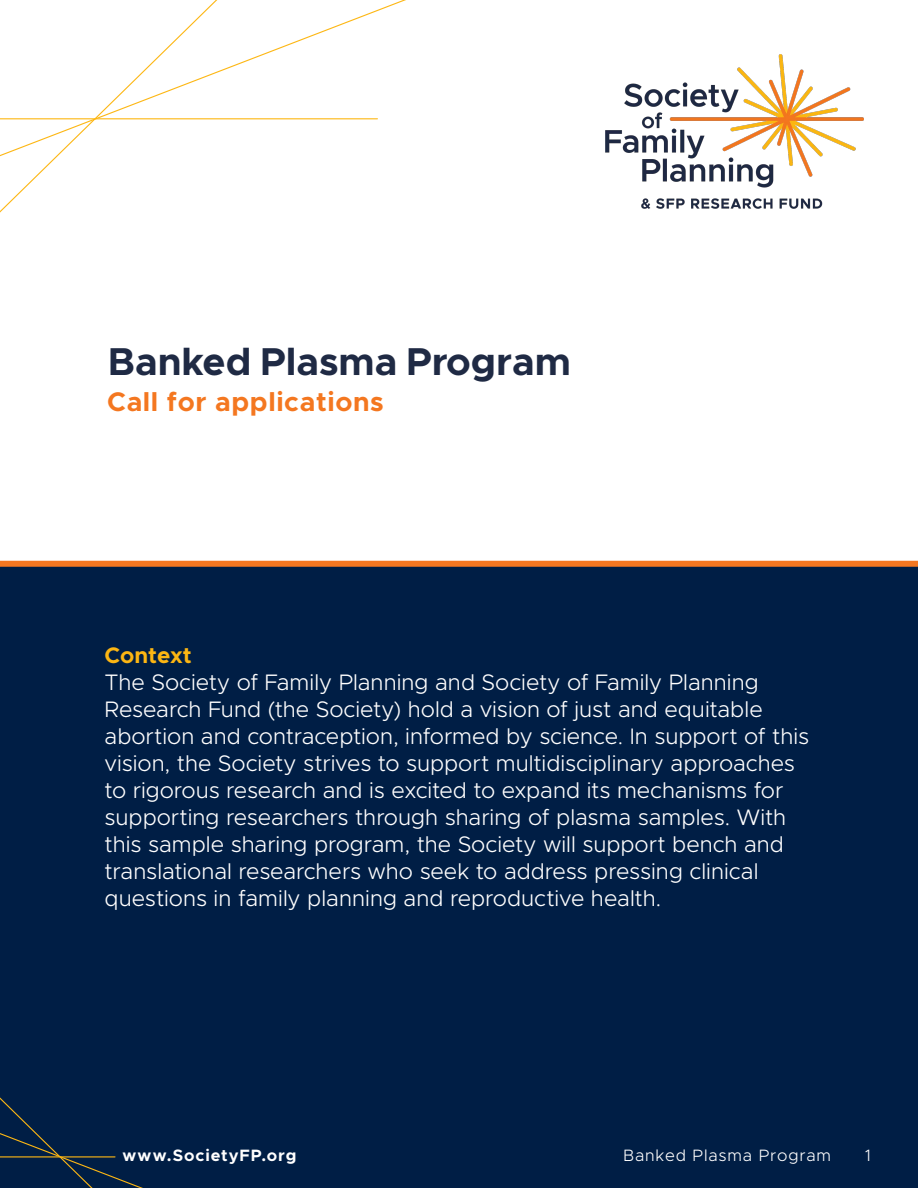
<style>
.page{position:relative;width:918px;height:1188px;background:#fff}
.page>*{position:absolute;margin:0;border:0;box-sizing:border-box;transform-origin:0 0}
.t1{font:700 39px "Metropolis";color:#1f2a44}
.t2{font:700 27px "Metropolis";letter-spacing:.025em;color:#f47720}
.t3{font:300 22.5px/27px "Metropolis";color:#fff}
.t4{font:700 22.5px "Metropolis";letter-spacing:-.005em;color:#fcb613}
.t5{font:300 16.5px "Metropolis";letter-spacing:.05em;color:#fff}
.t6{font:700 16.5px "Metropolis";letter-spacing:.055em;color:#fff}
</style>
<div class="page">
<div style="left:0;top:564px;width:918px;height:624px;background:#001e45"></div>
<svg style="left:0;top:0;width:299px;height:213px"></svg>
<hr style="left:0;top:118px;width:377px;height:1px;background:#fdb714">
<svg style="left:0;top:1097px;width:143px;height:91px"></svg>
<hr style="left:0;top:1156px;width:115px;height:1px;background:#fdb714">
<div style="left:0;top:561px;width:918px;height:6px;background:#f47721"></div>
<img style="left:606px;top:55px;width:258px;height:154px">
<h1 class="t1" style="left:108px;top:337px;width:465px">Banked Plasma Program</h1>
<p class="t2" style="left:107px;top:385px;width:278px">Call for applications</p>
<p class="t4" style="left:105px;top:641px;width:89px">Context</p>
<p class="t3" style="left:105px;top:669px;width:706px">The Society of Family Planning and Society of Family Planning Research Fund (the Society) hold a vision of just and equitable abortion and contraception, informed by science. In support of this vision, the Society strives to support multidisciplinary approaches to rigorous research and is excited to expand its mechanisms for supporting researchers through sharing of plasma samples. With this sample sharing program, the Society will support bench and translational researchers who seek to address pressing clinical questions in family planning and reproductive health.</p>
<p class="t6" style="left:123px;top:1145px;width:175px">www.SocietyFP.org</p>
<p class="t5" style="left:623px;top:1145px;width:210px">Banked Plasma Program</p>
<p class="t5" style="left:865px;top:1145px;width:7px">1</p>
</div>
